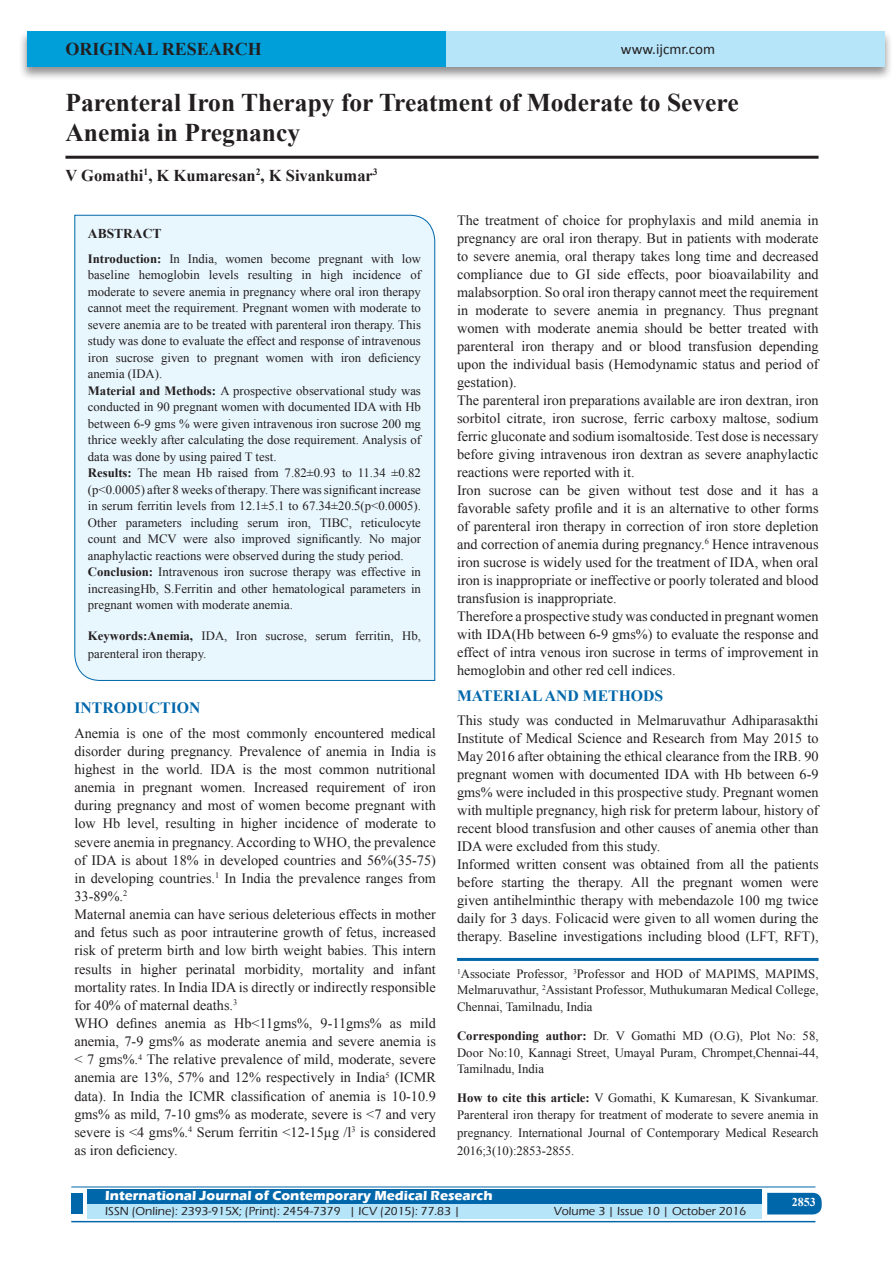
<style>
.page{position:relative;width:893px;height:1263px;background:#fff}
.page>*{position:absolute;margin:0;border:0;box-sizing:border-box;transform-origin:0 0}
.A_Title_New{font:700 25.5px/30px "Times New Roman";color:#231f20}
.AT_new{font:700 18px "Times New Roman";color:#231f20}
.AU-New{font:700 16.5px "Times New Roman";color:#231f20}
.t1{font:700 15.75px "Times New Roman";color:#0067aa}
.t2{font:15px "Calibri";color:#231f20}
.TX_New{font:14.25px/18px "Times New Roman";color:#231f20;text-align:justify}
.t3{font:700 13.5px "Eras ITC";color:#fff}
.t4{font:700 13.5px "Times New Roman";color:#231f20}
.Affi_New{font:12.75px/16.5px "Times New Roman";color:#231f20}
.HTC_new{font:12.75px/16.5px "Times New Roman";color:#231f20}
.Corresponding{font:12.75px/16.5px "Times New Roman";color:#231f20;text-align:justify}
.t5{font:500 12px "Eras ITC";color:#231f20}
.t6{font:700 12px "Times New Roman";color:#fff}
.s1{font-weight:700}
</style>
<div class="page">
<div style="left:19px;top:29px;width:874px;height:52px;background:#231f20;opacity:.5"></div>
<div style="left:27px;top:31px;width:858px;height:35px;background:#b6e4f9"></div>
<div style="left:27px;top:31px;width:419px;height:35px;background:#009fda"></div>
<div style="left:87px;top:1189px;width:674px;height:15px;background:#0067aa"></div>
<div style="left:87px;top:1204px;width:674px;height:15px;background:#b6e4f9"></div>
<svg style="left:767px;top:1193px;width:55px;height:21px"></svg>
<hr style="left:71px;top:1186px;width:744px;height:1px;background:#0067aa">
<hr style="left:71px;top:1221px;width:744px;height:1px;background:#0067aa">
<div style="left:71px;top:1193px;width:12px;height:21px;background:#0067aa"></div>
<hr style="left:65px;top:156px;width:754px;height:3px;background:#231f20">
<div style="left:74px;top:214px;width:361px;height:467px;background:#e8f6fd"></div>
<hr style="left:457px;top:958px;width:362px;height:3px;background:#0067aa">
<p class="AT_new" style="left:65px;top:36px;width:198px">ORIGINAL RESEARCH</p>
<p class="t2" style="left:621px;top:40px;width:96px">www.ijcmr.com</p>
<p class="A_Title_New" style="left:65px;top:87px;width:675px">Parenteral Iron Therapy for Treatment of Moderate to Severe<br>Anemia in Pregnancy</p>
<p class="AU-New" style="left:65px;top:164px;width:314px">V Gomathi<sup>1</sup>, K Kumaresan<sup>2</sup>, K Sivankumar<sup>3</sup></p>
<p class="t4" style="left:88px;top:224px;width:75px">ABSTRACT</p>
<p class="Affi_New" style="left:88px;top:250px;width:335px"><span class="s1">Introduction:</span> In India, women become pregnant with low baseline hemoglobin levels resulting in high incidence of moderate to severe anemia in pregnancy where oral iron therapy cannot meet the requirement. Pregnant women with moderate to severe anemia are to be treated with parenteral iron therapy. This study was done to evaluate the effect and response of intravenous iron sucrose given to pregnant women with iron deficiency anemia (IDA).<br><span class="s1">Material and Methods:</span> A prospective observational study was conducted in 90 pregnant women with documented IDA with Hb between 6-9 gms % were given intravenous iron sucrose 200 mg thrice weekly after calculating the dose requirement. Analysis of data was done by using paired T test.<br><span class="s1">Results:</span> The mean Hb raised from 7.82±0.93 to 11.34 ±0.82 (p&lt;0.0005) after 8 weeks of therapy. There was significant increase in serum ferritin levels from 12.1±5.1 to 67.34±20.5(p&lt;0.0005).<br>Other parameters including serum iron, TIBC, reticulocyte count and MCV were also improved significantly. No major anaphylactic reactions were observed during the study period.<br><span class="s1">Conclusion:</span> Intravenous iron sucrose therapy was effective in increasingHb, S.Ferritin and other hematological parameters in pregnant women with moderate anemia.</p>
<p class="Affi_New" style="left:88px;top:626px;width:334px;line-height:18px"><span class="s1">Keywords:Anemia,</span> IDA, Iron sucrose, serum ferritin, Hb, parenteral iron therapy.</p>
<h1 class="t1" style="left:74px;top:697px;width:127px">INTRODUCTION</h1>
<p class="TX_New" style="left:74px;top:724px;width:363px">Anemia is one of the most commonly encountered medical disorder during pregnancy. Prevalence of anemia in India is highest in the world. IDA is the most common nutritional anemia in pregnant women. Increased requirement of iron during pregnancy and most of women become pregnant with low Hb level, resulting in higher incidence of moderate to severe anemia in pregnancy. According to WHO, the prevalence of IDA is about 18% in developed countries and 56%(35-75) in developing countries.<sup>1</sup> In India the prevalence ranges from 33-89%.<sup>2</sup></p>
<p class="TX_New" style="left:74px;top:905px;width:363px">Maternal anemia can have serious deleterious effects in mother and fetus such as poor intrauterine growth of fetus, increased risk of preterm birth and low birth weight babies. This intern results in higher perinatal morbidity, mortality and infant mortality rates. In India IDA is directly or indirectly responsible for 40% of maternal deaths.<sup>3</sup></p>
<p class="TX_New" style="left:74px;top:1014px;width:363px">WHO defines anemia as Hb&lt;11gms%, 9-11gms% as mild anemia, 7-9 gms% as moderate anemia and severe anemia is &lt; 7 gms%.<sup>4</sup> The relative prevalence of mild, moderate, severe anemia are 13%, 57% and 12% respectively in India<sup>5</sup> (ICMR data). In India the ICMR classification of anemia is 10-10.9 gms% as mild, 7-10 gms% as moderate, severe is &lt;7 and very severe is &lt;4 gms%.<sup>4</sup> Serum ferritin &lt;12-15µg /l<sup>3</sup> is considered as iron deficiency.</p>
<p class="TX_New" style="left:457px;top:211px;width:363px">The treatment of choice for prophylaxis and mild anemia in pregnancy are oral iron therapy. But in patients with moderate to severe anemia, oral therapy takes long time and decreased compliance due to GI side effects, poor bioavailability and malabsorption. So oral iron therapy cannot meet the requirement in moderate to severe anemia in pregnancy. Thus pregnant women with moderate anemia should be better treated with parenteral iron therapy and or blood transfusion depending upon the individual basis (Hemodynamic status and period of gestation).</p>
<p class="TX_New" style="left:457px;top:391px;width:363px">The parenteral iron preparations available are iron dextran, iron sorbitol citrate, iron sucrose, ferric carboxy maltose, sodium ferric gluconate and sodium isomaltoside. Test dose is necessary before giving intravenous iron dextran as severe anaphylactic reactions were reported with it.</p>
<p class="TX_New" style="left:457px;top:481px;width:363px">Iron sucrose can be given without test dose and it has a favorable safety profile and it is an alternative to other forms of parenteral iron therapy in correction of iron store depletion and correction of anemia during pregnancy.<sup>6</sup> Hence intravenous iron sucrose is widely used for the treatment of IDA, when oral iron is inappropriate or ineffective or poorly tolerated and blood transfusion is inappropriate.</p>
<p class="TX_New" style="left:457px;top:607px;width:363px">Therefore a prospective study was conducted in pregnant women with IDA(Hb between 6-9 gms%) to evaluate the response and effect of intra venous iron sucrose in terms of improvement in hemoglobin and other red cell indices.</p>
<h1 class="t1" style="left:457px;top:684px;width:208px">MATERIAL AND METHODS</h1>
<p class="TX_New" style="left:457px;top:711px;width:363px">This study was conducted in Melmaruvathur Adhiparasakthi Institute of Medical Science and Research from May 2015 to May 2016 after obtaining the ethical clearance from the IRB. 90 pregnant women with documented IDA with Hb between 6-9 gms% were included in this prospective study. Pregnant women with multiple pregnancy, high risk for preterm labour, history of recent blood transfusion and other causes of anemia other than IDA were excluded from this study.</p>
<p class="TX_New" style="left:457px;top:855px;width:363px">Informed written consent was obtained from all the patients before starting the therapy. All the pregnant women were given antihelminthic therapy with mebendazole 100 mg twice daily for 3 days. Folicacid were given to all women during the therapy. Baseline investigations including blood (LFT, RFT),</p>
<p class="Affi_New" style="left:457px;top:965px;width:363px;text-align:justify"><sup>1</sup>Associate Professor, <sup>3</sup>Professor and HOD of MAPIMS, MAPIMS, Melmaruvathur, <sup>2</sup>Assistant Professor, Muthukumaran Medical College, Chennai, Tamilnadu, India</p>
<p class="Corresponding" style="left:457px;top:1027px;width:363px"><span class="s1">Corresponding author:</span> Dr. V Gomathi MD (O.G), Plot No: 58, Door No:10, Kannagi Street, Umayal Puram, Chrompet,Chennai-44, Tamilnadu, India</p>
<p class="HTC_new" style="left:457px;top:1090px;width:363px"><span class="s1">How to cite this article:</span> V Gomathi, K Kumaresan, K Sivankumar.<br>Parenteral iron therapy for treatment of moderate to severe anemia in</p>
<p class="HTC_new" style="left:457px;top:1123px;width:363px;line-height:18px">pregnancy. International Journal of Contemporary Medical Research<br>2016;3(10):2853-2855.</p>
<p class="t3" style="left:105px;top:1188px;width:389px">International Journal of Contemporary Medical Research</p>
<p class="t5" style="left:105px;top:1204px;width:356px">ISSN (Online): 2393-915X; (Print): 2454-7379 | ICV (2015): 77.83 |</p>
<p class="t5" style="left:554px;top:1204px;width:194px">Volume 3 | Issue 10 | October 2016</p>
<h4 class="t6" style="left:792px;top:1194px;width:25px">2853</h4>
</div>
